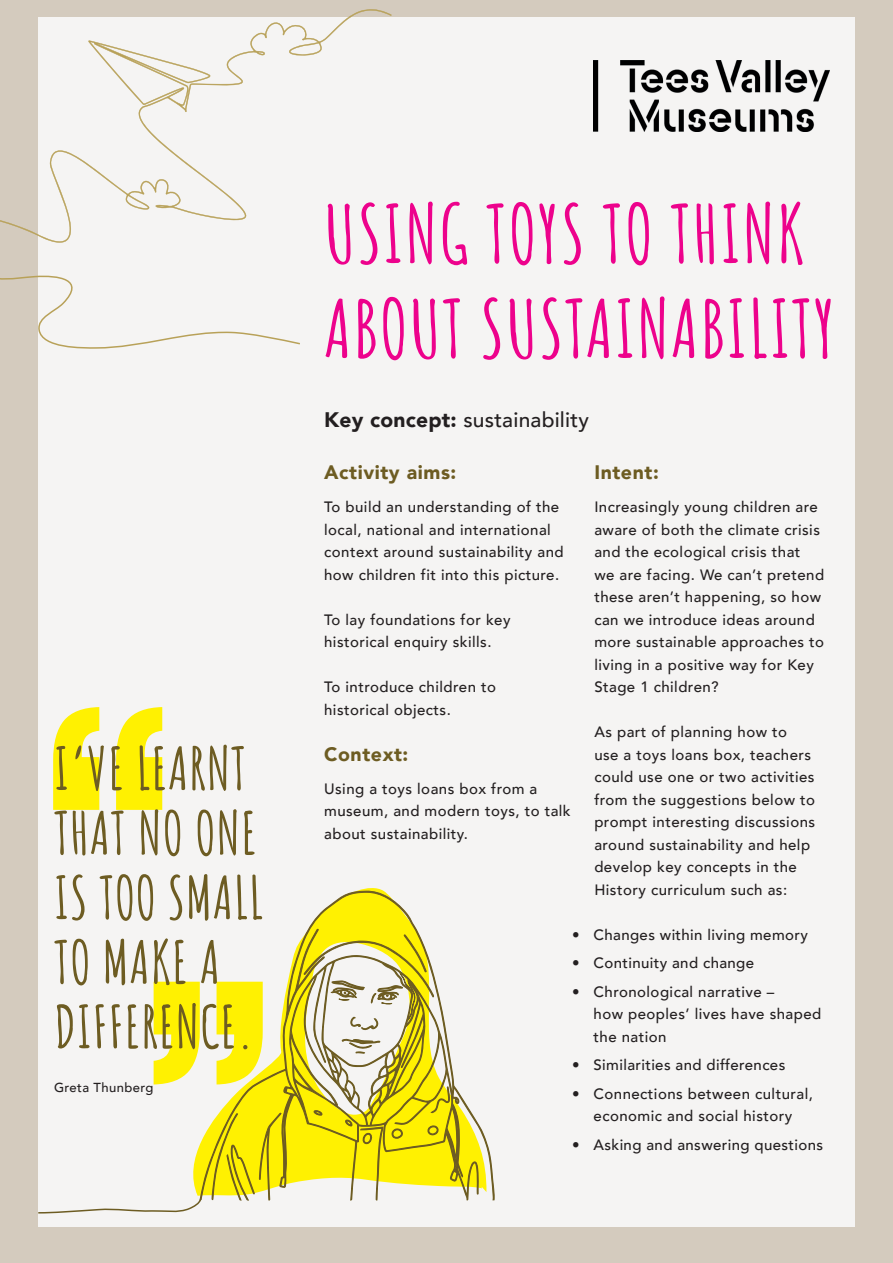
<style>
.page{position:relative;width:893px;height:1263px;background:#d4cbbe}
.page>*{position:absolute;margin:0;border:0;box-sizing:border-box;transform-origin:0 0}
.t1{font:700 79.05px/94.8px "Amatic SC";letter-spacing:.02em;color:#ed028c}
.t2{font:700 58.2px/64.5px "Amatic SC";letter-spacing:.01em;color:#6d5c22}
.t3{font:500 21px "Avenir";letter-spacing:.01em;color:#231f20}
.t4{font:900 19.5px "Avenir";letter-spacing:.03em;color:#6d5c22}
.t5{font:500 15px/22.5px "Avenir";letter-spacing:.03em;color:#231f20}
.t6{font:500 13.05px "Avenir";letter-spacing:.03em;color:#231f20}
.s1{font-weight:900}
</style>
<div class="page">
<div style="left:38px;top:17px;width:817px;height:1210px;background:#f5f4f3"></div>
<img style="left:594px;top:60px;width:236px;height:72px">
<svg style="left:53px;top:707px;width:46px;height:103px"></svg>
<svg style="left:116px;top:707px;width:46px;height:103px"></svg>
<svg style="left:154px;top:982px;width:28px;height:102px"></svg>
<svg style="left:182px;top:888px;width:200px;height:308px"></svg>
<svg style="left:0;top:22px;width:302px;height:327px"></svg>
<svg style="left:200px;top:890px;width:295px;height:311px"></svg>
<svg style="left:211px;top:1093px;width:71px;height:108px"></svg>
<svg style="left:360px;top:1126px;width:23px;height:74px"></svg>
<svg style="left:350px;top:1016px;width:29px;height:14px"></svg>
<svg style="left:341px;top:1039px;width:39px;height:14px"></svg>
<svg style="left:430px;top:1081px;width:20px;height:32px"></svg>
<svg style="left:391px;top:1129px;width:12px;height:10px"></svg>
<svg style="left:427px;top:1125px;width:12px;height:10px"></svg>
<svg style="left:313px;top:1110px;width:10px;height:6px"></svg>
<svg style="left:344px;top:1120px;width:8px;height:6px"></svg>
<svg style="left:304px;top:934px;width:130px;height:70px"></svg>
<svg style="left:38px;top:1197px;width:165px;height:17px"></svg>
<h2 class="t2" style="left:54px;top:732px;width:211px">I’VE LEARNT<br>THAT NO ONE<br>IS TOO SMALL<br>TO MAKE A<br>DIFFERENCE.</h2>
<p class="t6" style="left:54px;top:1076px;width:101px">Greta Thunberg</p>
<h1 class="t1" style="left:324px;top:181px;width:513px">USING TOYS TO THINK<br>ABOUT SUSTAINABILITY</h1>
<h3 class="t3" style="left:324px;top:402px;width:266px"><span class="s1">Key concept:</span> sustainability</h3>
<h3 class="t4" style="left:324px;top:455px;width:134px">Activity aims:</h3>
<p class="t5" style="left:324px;top:495px;width:241px">To build an understanding of the local, national and international context around sustainability and how children fit into this picture.</p>
<p class="t5" style="left:324px;top:607px;width:188px">To lay foundations for key historical enquiry skills.</p>
<p class="t5" style="left:324px;top:675px;width:173px">To introduce children to historical objects.</p>
<h3 class="t4" style="left:324px;top:737px;width:86px">Context:</h3>
<p class="t5" style="left:324px;top:776px;width:248px">Using a toys loans box from a museum, and modern toys, to talk about sustainability.</p>
<h3 class="t4" style="left:594px;top:455px;width:66px">Intent:</h3>
<p class="t5" style="left:594px;top:495px;width:231px">Increasingly young children are aware of both the climate crisis and the ecological crisis that we are facing. We can’t pretend these aren’t happening, so how can we introduce ideas around more sustainable approaches to living in a positive way for Key<br>Stage 1 children?</p>
<p class="t5" style="left:594px;top:720px;width:222px">As part of planning how to<br>use a toys loans box, teachers could use one or two activities from the suggestions below to prompt interesting discussions around sustainability and help develop key concepts in the<br>History curriculum such as:</p>
<p class="t5" style="left:572px;top:923px;width:237px">• Changes within living memory</p>
<p class="t5" style="left:572px;top:951px;width:183px">• Continuity and change</p>
<p class="t5" style="left:593px;top:980px;width:229px;text-indent:-21px">• Chronological narrative –<br>how peoples’ lives have shaped the nation</p>
<p class="t5" style="left:572px;top:1053px;width:215px">• Similarities and differences</p>
<p class="t5" style="left:572px;top:1082px;width:242px;text-align:center">• Connections between cultural, economic and social history</p>
<p class="t5" style="left:572px;top:1133px;width:252px">• Asking and answering questions</p>
</div>
